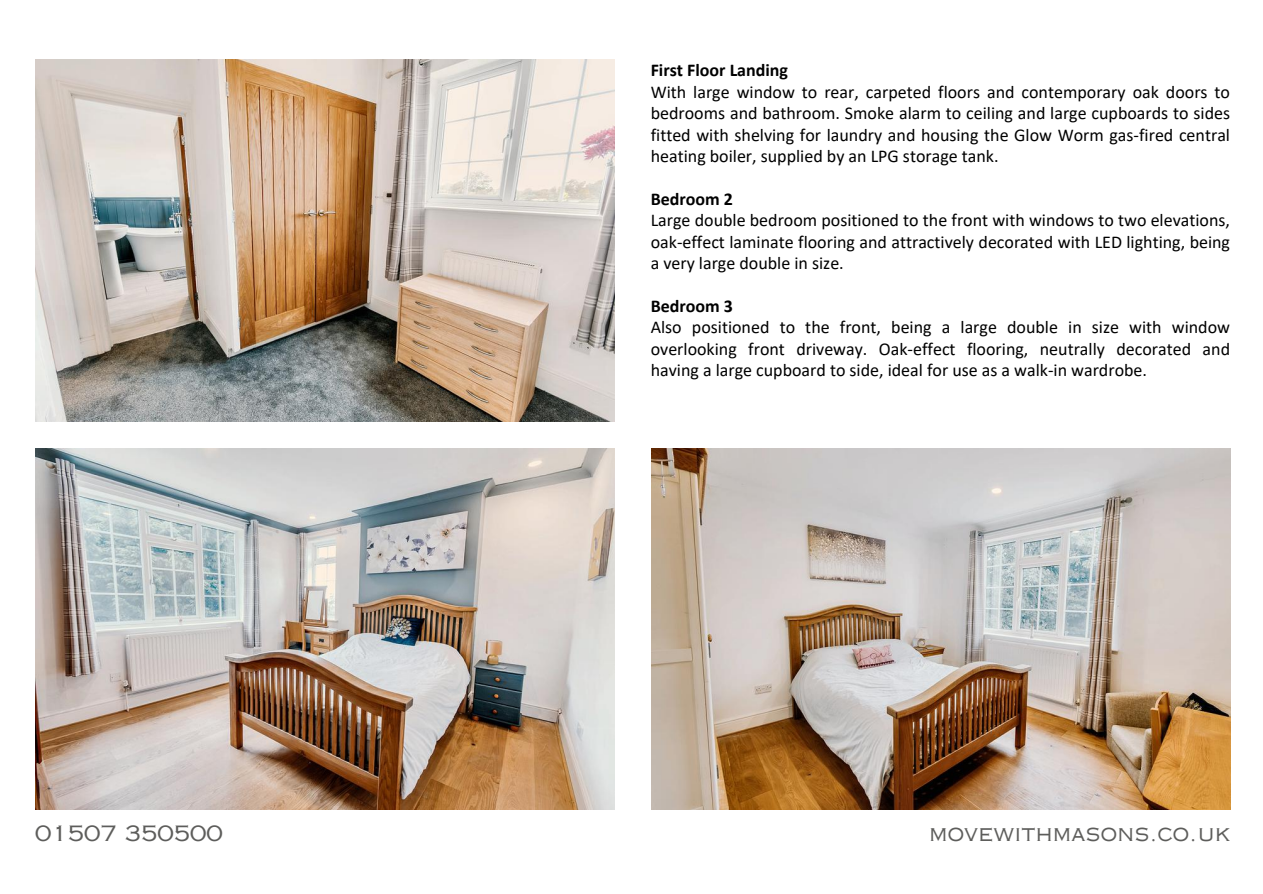
<style>
.page{position:relative;width:1263px;height:894px;background:#fff}
.page>*{position:absolute;margin:0;border:0;box-sizing:border-box;transform-origin:0 0}
.t1{font:21px "Copperplate Gothic LT Pro 32 AB";color:#5d5d5b}
.t2{font:18px/21.3px "Calibri";color:#000;text-align:justify}
.t3{font:700 18px "Calibri";color:#000}
</style>
<div class="page">
<img style="left:35px;top:60px;width:579px;height:361px">
<img style="left:35px;top:448px;width:579px;height:361px">
<img style="left:651px;top:448px;width:579px;height:361px">
<p class="t3" style="left:651px;top:63px;width:139px">First Floor Landing</p>
<p class="t2" style="left:651px;top:83px;width:581px">With large window to rear, carpeted floors and contemporary oak doors to bedrooms and bathroom. Smoke alarm to ceiling and large cupboards to sides fitted with shelving for laundry and housing the Glow Worm gas-fired central heating boiler, supplied by an LPG storage tank.</p>
<p class="t3" style="left:651px;top:191px;width:84px">Bedroom 2</p>
<p class="t2" style="left:651px;top:211px;width:581px">Large double bedroom positioned to the front with windows to two elevations, oak-effect laminate flooring and attractively decorated with LED lighting, being a very large double in size.</p>
<p class="t3" style="left:651px;top:298px;width:84px">Bedroom 3</p>
<p class="t2" style="left:651px;top:318px;width:581px">Also positioned to the front, being a large double in size with window overlooking front driveway. Oak-effect flooring, neutrally decorated and having a large cupboard to side, ideal for use as a walk-in wardrobe.</p>
<p class="t1" style="left:35px;top:825px;width:189px">01507 350500</p>
<p class="t1" style="left:929px;top:825px;width:302px">MOVEWITHMASONS.CO.UK</p>
</div>
